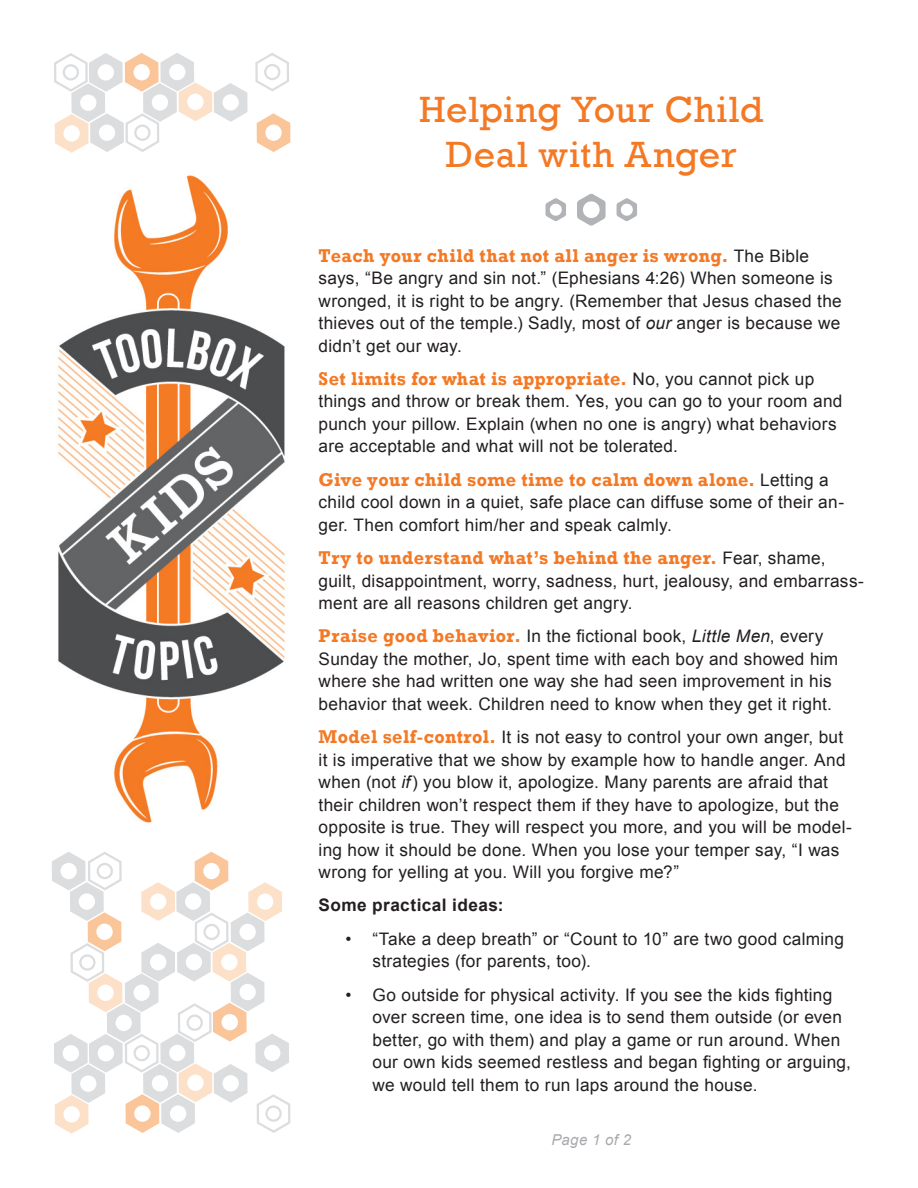
<style>
.page{position:relative;width:918px;height:1188px;background:#fff}
.page>*{position:absolute;margin:0;border:0;box-sizing:border-box;transform-origin:0 0}
.t1{font:37.5px/45px "Rockwell";letter-spacing:.02em;color:#f47925;text-align:center}
.TBX_Main_Text{font:700 18.9px "Rockwell";letter-spacing:.02em;color:#f47925;scale:.95 1}
.TBX_Main_Text-2{font:17.25px/22.5px "Arial";letter-spacing:.015em;color:#231f20}
.TBX_Main_Text-3{font:700 17.25px "Arial";letter-spacing:.025em;color:#231f20}
.TBX_Main_Text-4{font:italic 15px "Arial";letter-spacing:.02em;color:#a8a9ad}
.s1{font-family:"Arial";font-weight:400;font-size:17.25px;color:#231f20}
.s2{font-style:italic}
.s3{font-family:"Rockwell";font-weight:700;font-size:18.9px;color:#f47925}
</style>
<div class="page">
<img style="left:58px;top:172px;width:227px;height:651px">
<svg style="left:257px;top:113px;width:33px;height:39px"></svg>
<svg style="left:54px;top:53px;width:194px;height:100px"></svg>
<svg style="left:255px;top:53px;width:34px;height:39px"></svg>
<svg style="left:52px;top:851px;width:239px;height:283px"></svg>
<svg style="left:577px;top:194px;width:29px;height:32px"></svg>
<svg style="left:617px;top:198px;width:20px;height:23px"></svg>
<svg style="left:546px;top:198px;width:20px;height:23px"></svg>
<p class="t1" style="left:419px;top:88px;width:346px">Helping Your Child<br>Deal with Anger</p>
<p class="TBX_Main_Text" style="left:319px;top:244px;width:518px">Teach your child that not all anger is wrong. <span class="s1">The Bible</span></p>
<p class="TBX_Main_Text-2" style="left:319px;top:267px;width:525px">says, “Be angry and sin not.” (Ephesians 4:26) When someone is wronged, it is right to be angry. (Remember that Jesus chased the thieves out of the temple.) Sadly, most of <span class="s2">our</span> anger is because we didn’t get our way.</p>
<p class="TBX_Main_Text" style="left:319px;top:367px;width:523px">Set limits for what is appropriate. <span class="s1">No, you cannot pick up</span></p>
<p class="TBX_Main_Text-2" style="left:319px;top:390px;width:525px">things and throw or break them. Yes, you can go to your room and punch your pillow. Explain (when no one is angry) what behaviors are acceptable and what will not be tolerated.</p>
<p class="TBX_Main_Text" style="left:319px;top:468px;width:539px">Give your child some time to calm down alone. <span class="s1">Letting a</span></p>
<p class="TBX_Main_Text-2" style="left:319px;top:491px;width:527px">child cool down in a quiet, safe place can diffuse some of their an&shy;ger. Then comfort him/her and speak calmly.</p>
<p class="TBX_Main_Text" style="left:319px;top:546px;width:535px">Try to understand what’s behind the anger. <span class="s1">Fear, shame,</span></p>
<p class="TBX_Main_Text-2" style="left:319px;top:569px;width:547px">guilt, disappointment, worry, sadness, hurt, jealousy, and embarrass&shy;ment are all reasons children get angry.</p>
<p class="TBX_Main_Text-2" style="left:319px;top:625px;width:521px"><span class="s3">Praise good behavior.</span> In the fictional book, <span class="s2">Little Men</span>, every Sunday the mother, Jo, spent time with each boy and showed him where she had written one way she had seen improvement in his behavior that week. Children need to know when they get it right.</p>
<p class="TBX_Main_Text-2" style="left:319px;top:726px;width:535px"><span class="s3">Model self-control.</span> It is not easy to control your own anger, but it is imperative that we show by example how to handle anger. And when (not <span class="s2">if</span>) you blow it, apologize. Many parents are afraid that their children won’t respect them if they have to apologize, but the opposite is true. They will respect you more, and you will be model&shy;ing how it should be done. When you lose your temper say, “I was wrong for yelling at you. Will you forgive me?”</p>
<p class="TBX_Main_Text-3" style="left:319px;top:894px;width:187px">Some practical ideas:</p>
<p class="TBX_Main_Text-2" style="left:373px;top:928px;width:473px;text-indent:-27px">• “Take a deep breath” or “Count to 10” are two good calming strategies (for parents, too).</p>
<p class="TBX_Main_Text-2" style="left:373px;top:983px;width:480px;text-indent:-27px">• Go outside for physical activity. If you see the kids fighting over screen time, one idea is to send them outside (or even better, go with them) and play a game or run around. When our own kids seemed restless and began fighting or arguing, we would tell them to run laps around the house.</p>
<p class="TBX_Main_Text-4" style="left:551px;top:1130px;width:81px">Page 1 of 2</p>
</div>
